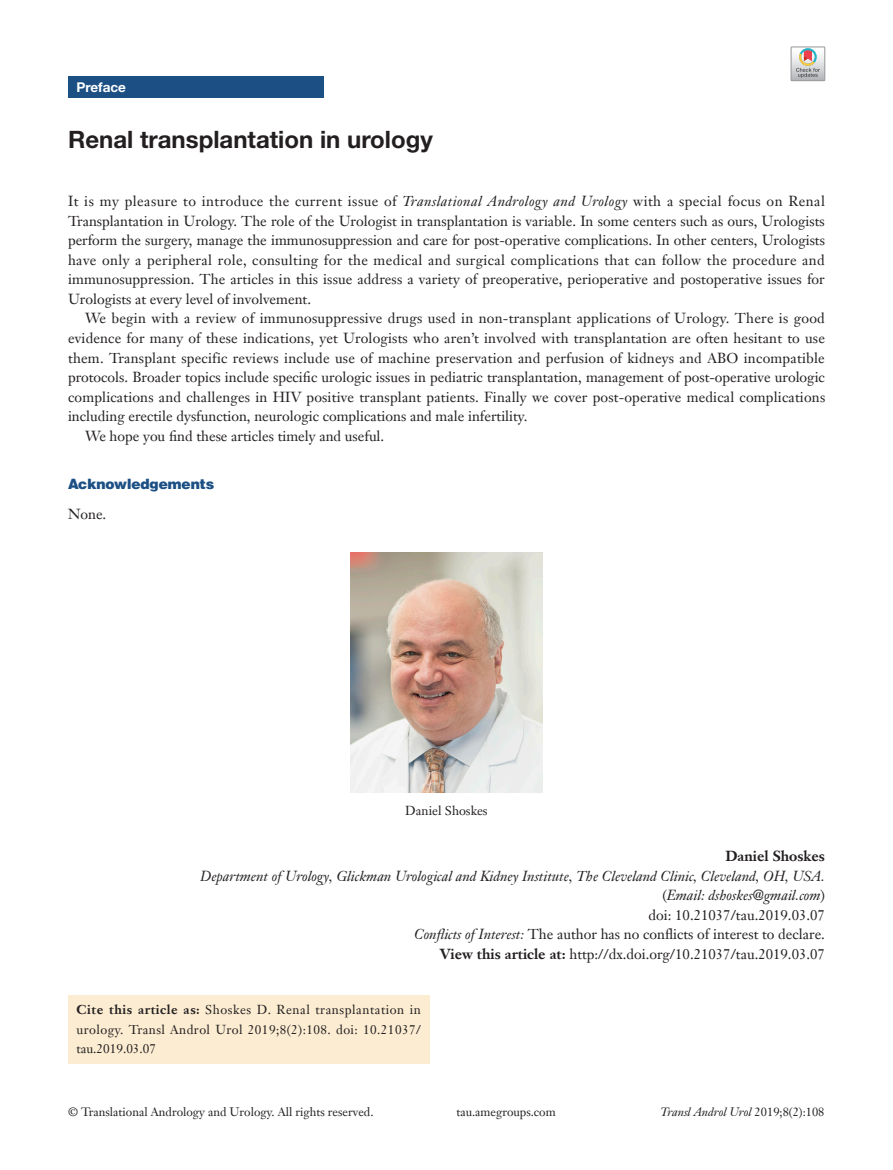
<style>
.page{position:relative;width:893px;height:1170px;background:#fff}
.page>*{position:absolute;margin:0;border:0;box-sizing:border-box;transform-origin:0 0}
.文题{font:700 24px "Helvetica Neue LT Pro";color:#231f20}
.t1{font:14.25px/19.5px "Janson Text LT";color:#231f20;text-align:justify}
.t2{font:italic 14.25px "Janson Text LT";color:#231f20}
.t3{font:900 14.25px "Helvetica";color:#1c5085}
.t4{font:700 14.25px "Janson Text LT";color:#231f20}
.栏目{font:700 13.5px "Helvetica Neue LT Pro";color:#fff}
.Cite{font:12.75px/19.5px "Janson Text LT";letter-spacing:.035em;color:#231f20;text-align:justify}
.Cite-2{font:12.75px "Janson Text LT";color:#231f20}
.t5{font:12px "Janson Text LT";color:#231f20}
.t6{font:italic 12px "Janson Text LT";color:#231f20}
.s1{font-style:italic}
.s2{font-style:normal}
.s3{font-weight:700}
</style>
<div class="page">
<div style="left:68px;top:77px;width:255px;height:21px;background:#1c5085"></div>
<img style="left:351px;top:553px;width:191px;height:239px">
<div style="left:68px;top:994px;width:361px;height:69px;background:#fcedd2"></div>
<svg style="left:791px;top:47px;width:34px;height:34px"></svg>
<p class="栏目" style="left:77px;top:79px;width:51px">Preface</p>
<p class="文题" style="left:68px;top:124px;width:366px">Renal transplantation in urology</p>
<p class="t1" style="left:68px;top:191px;width:758px">It is my pleasure to introduce the current issue of <span class="s1">Translational Andrology and Urology</span> with a special focus on Renal Transplantation in Urology. The role of the Urologist in transplantation is variable. In some centers such as ours, Urologists perform the surgery, manage the immunosuppression and care for post-operative complications. In other centers, Urologists have only a peripheral role, consulting for the medical and surgical complications that can follow the procedure and immunosuppression. The articles in this issue address a variety of preoperative, perioperative and postoperative issues for Urologists at every level of involvement.</p>
<p class="t1" style="left:68px;top:308px;width:759px;text-indent:17px">We begin with a review of immunosuppressive drugs used in non-transplant applications of Urology. There is good evidence for many of these indications, yet Urologists who aren’t involved with transplantation are often hesitant to use them. Transplant specific reviews include use of machine preservation and perfusion of kidneys and ABO incompatible protocols. Broader topics include specific urologic issues in pediatric transplantation, management of post-operative urologic complications and challenges in HIV positive transplant patients. Finally we cover post-operative medical complications including erectile dysfunction, neurologic complications and male infertility.</p>
<p class="t1" style="left:85px;top:425px;width:301px">We hope you find these articles timely and useful.</p>
<p class="t3" style="left:68px;top:475px;width:148px">Acknowledgements</p>
<p class="t1" style="left:68px;top:503px;width:40px">None.</p>
<p class="Cite-2" style="left:405px;top:802px;width:84px">Daniel Shoskes</p>
<p class="t4" style="left:725px;top:847px;width:101px">Daniel Shoskes</p>
<p class="t2" style="left:200px;top:866px;width:626px">Department of Urology, Glickman Urological and Kidney Institute, The Cleveland Clinic, Cleveland, OH, USA.</p>
<p class="t2" style="left:662px;top:886px;width:164px"><span class="s2">(</span>Email: dshoskes@gmail.com<span class="s2">)</span></p>
<p class="t1" style="left:649px;top:904px;width:178px">doi: 10.21037/tau.2019.03.07</p>
<p class="t1" style="left:414px;top:924px;width:412px"><span class="s1">Conflicts of Interest:</span> The author has no conflicts of interest to declare.</p>
<p class="t1" style="left:440px;top:943px;width:387px"><span class="s3">View this article at:</span> http://dx.doi.org/10.21037/tau.2019.03.07</p>
<p class="Cite" style="left:77px;top:999px;width:346px"><span class="s3">Cite this article as:</span> Shoskes D. Renal transplantation in urology. Transl Androl Urol 2019;8(2):108. doi: 10.21037/ tau.2019.03.07</p>
<p class="t5" style="left:68px;top:1104px;width:307px">© Translational Andrology and Urology. All rights reserved.</p>
<p class="t5" style="left:456px;top:1104px;width:101px">tau.amegroups.com</p>
<p class="t6" style="left:660px;top:1104px;width:165px">Transl Androl Urol <span class="s2">2019;8(2):108</span></p>
</div>
